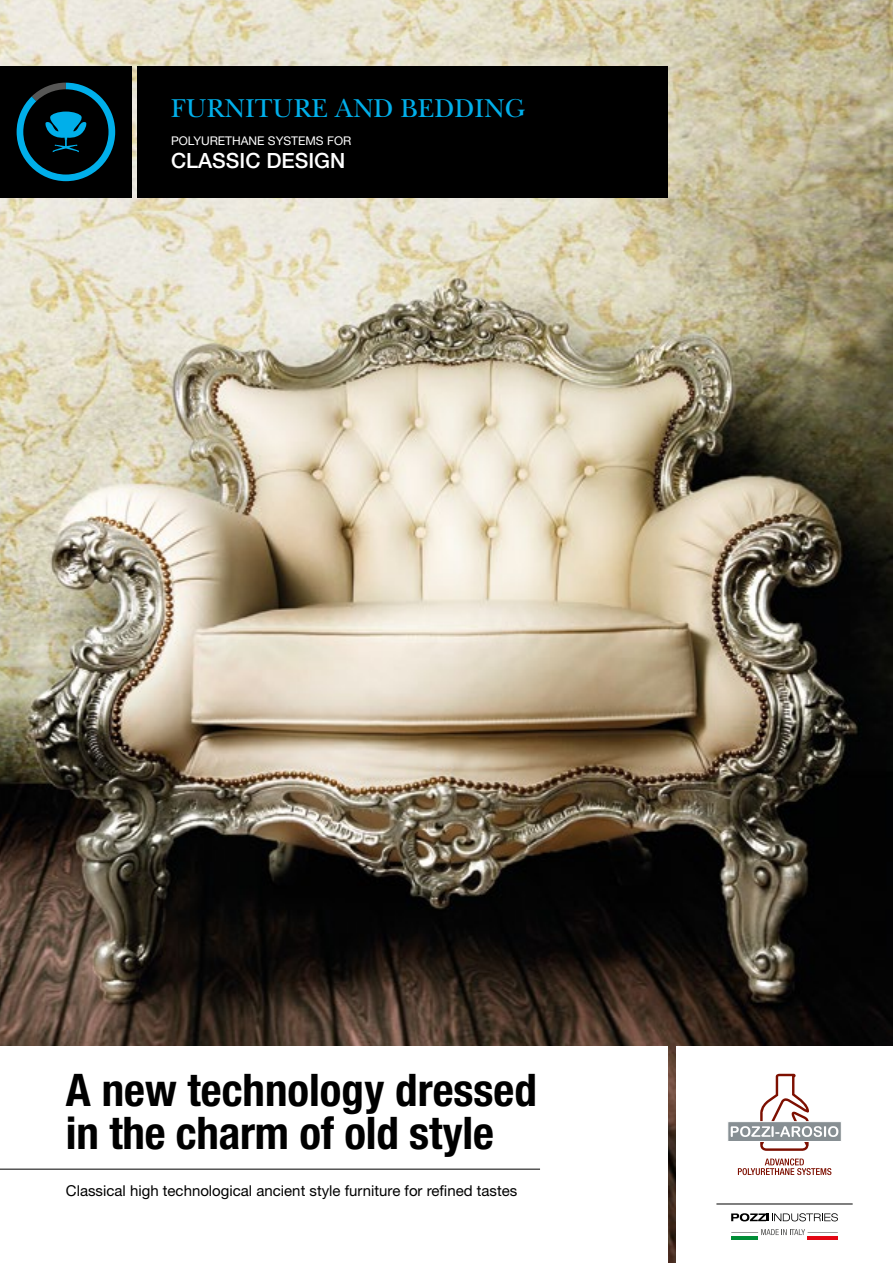
<style>
.page{position:relative;width:893px;height:1263px;background:#fff}
.page>*{position:absolute;margin:0;border:0;box-sizing:border-box;transform-origin:0 0}
.t1{font:700 condensed 45px/43.5px "Helvetica Neue LT Std";color:#000}
.t2{font:27px "New Baskerville";color:#00afea}
.t3{font:500 21px "Helvetica Neue LT Std";color:#fff}
.t4{font:15px "Helvetica Neue LT Std";color:#000}
.t5{font:12px "Helvetica Neue LT Std";color:#fff}
</style>
<div class="page">
<img style="left:0;top:0;width:893px;height:1263px">
<div style="left:0;top:1046px;width:668px;height:217px;background:#fff"></div>
<div style="left:676px;top:1046px;width:217px;height:217px;background:#fff"></div>
<div style="left:0;top:66px;width:132px;height:132px;background:#000"></div>
<div style="left:137px;top:66px;width:531px;height:132px;background:#000"></div>
<svg style="left:17px;top:83px;width:98px;height:98px"></svg>
<svg style="left:728px;top:1122px;width:113px;height:19px"></svg>
<svg style="left:731px;top:1074px;width:107px;height:77px"></svg>
<svg style="left:738px;top:1158px;width:93px;height:17px"></svg>
<hr style="left:716px;top:1204px;width:137px;height:1px;background:#000">
<svg style="left:731px;top:1213px;width:107px;height:8px"></svg>
<hr style="left:731px;top:1236px;width:27px;height:3px;background:#008d36">
<hr style="left:808px;top:1236px;width:30px;height:3px;background:#e30613">
<hr style="left:808px;top:1232px;width:30px;height:1px;background:#000">
<svg style="left:731px;top:1229px;width:74px;height:6px"></svg>
<hr style="left:0;top:1169px;width:540px;height:1px;background:#000">
<h2 class="t2" style="left:171px;top:93px;width:355px">FURNITURE AND BEDDING</h2>
<p class="t5" style="left:171px;top:134px;width:182px">POLYURETHANE SYSTEMS FOR</p>
<h3 class="t3" style="left:171px;top:148px;width:176px">CLASSIC DESIGN</h3>
<h1 class="t1" style="left:66px;top:1067px;width:472px">A new technology dressed in the charm of old style</h1>
<p class="t4" style="left:66px;top:1182px;width:453px">Classical high technological ancient style furniture for refined tastes</p>
</div>
